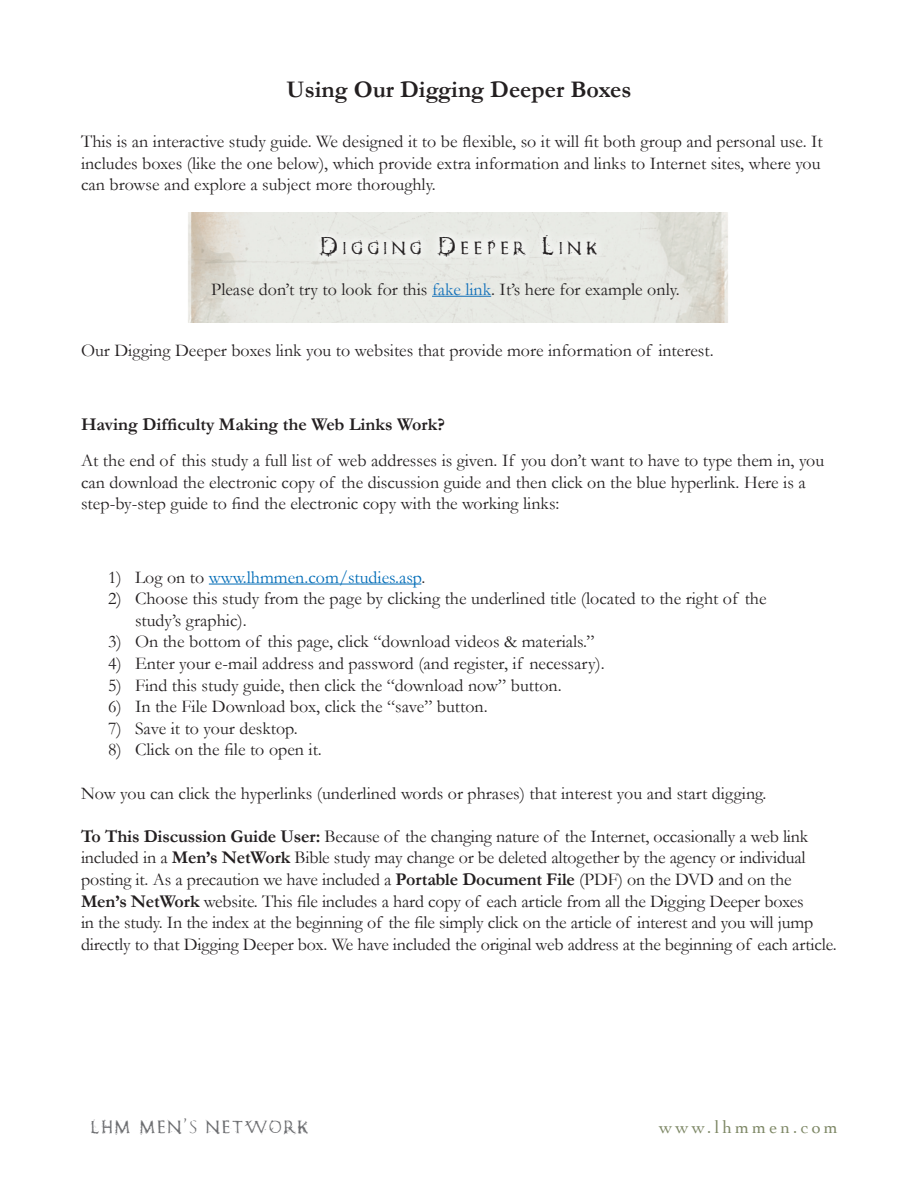
<style>
.page{position:relative;width:918px;height:1188px;background:#fff}
.page>*{position:absolute;margin:0;border:0;box-sizing:border-box;transform-origin:0 0}
.t1{font:700 24px "Garamond";color:#231f20}
.t2{font:18px/21.6px "Garamond";color:#231f20}
.t3{font:700 18px "Garamond";color:#231f20}
.t4{font:18px "Garamond";color:#006cb7}
.t5{font:18px "Romanum Est";letter-spacing:.12em;color:#6c6d70}
.t6{font:18px "Cochin";letter-spacing:.17em;color:#7e8866}
.t7{font:17.85px "Romanum Est";letter-spacing:.285em;color:#231f20}
.s1{font-size:25.5px}
.s2{color:#1270b9}
.s3{color:#231f20}
.s4{font-weight:700}
.s5{font-family:"Trajan Pro"}
</style>
<div class="page">
<hr style="left:209px;top:584px;width:212px;height:1px;background:#006cb7">
<img style="left:188px;top:213px;width:540px;height:110px">
<div style="left:310px;top:226px;width:296px;height:41px;background:#eaebe7"></div>
<hr style="left:432px;top:296px;width:59px;height:1px;background:#1270b9">
<h1 class="t1" style="left:286px;top:75px;width:347px">Using Our Digging Deeper Boxes</h1>
<p class="t2" style="left:81px;top:130px;width:743px">This is an interactive study guide. We designed it to be flexible, so it will fit both group and personal use. It includes boxes (like the one below), which provide extra information and links to Internet sites, where you can browse and explore a subject more thoroughly.</p>
<p class="t7" style="left:321px;top:239px;width:278px"><span class="s1">D</span>igging <span class="s1">D</span>eeper <span class="s1">L</span>ink</p>
<p class="t2" style="left:211px;top:278px;width:470px">Please don’t try to look for this <span class="s2">fake link</span>. It’s here for example only.</p>
<p class="t2" style="left:81px;top:340px;width:634px">Our Digging Deeper boxes link you to websites that provide more information of interest.</p>
<p class="t3" style="left:81px;top:413px;width:365px">Having Difficulty Making the Web Links Work?</p>
<p class="t2" style="left:81px;top:450px;width:745px">At the end of this study a full list of web addresses is given. If you don’t want to have to type them in, you can download the electronic copy of the discussion guide and then click on the blue hyperlink. Here is a step-by-step guide to find the electronic copy with the working links:</p>
<p class="t4" style="left:108px;top:566px;width:319px"><span class="s3">1) Log on to</span> www.lhmmen.com/studies.asp<span class="s3">.</span></p>
<p class="t2" style="left:135px;top:588px;width:633px;text-indent:-27px">2) Choose this study from the page by clicking the underlined title (located to the right of the study’s graphic).</p>
<p class="t2" style="left:108px;top:631px;width:488px">3) On the bottom of this page, click “download videos &amp; materials.”</p>
<p class="t2" style="left:108px;top:652px;width:498px">4) Enter your e-mail address and password (and register, if necessary).</p>
<p class="t2" style="left:108px;top:674px;width:455px">5) Find this study guide, then click the “download now” button.</p>
<p class="t2" style="left:108px;top:696px;width:381px">6) In the File Download box, click the “save” button.</p>
<p class="t2" style="left:108px;top:717px;width:191px">7) Save it to your desktop.</p>
<p class="t2" style="left:108px;top:739px;width:215px">8) Click on the file to open it.</p>
<p class="t2" style="left:81px;top:782px;width:687px">Now you can click the hyperlinks (underlined words or phrases) that interest you and start digging.</p>
<p class="t2" style="left:81px;top:825px;width:757px"><span class="s4">To This Discussion Guide User:</span> Because of the changing nature of the Internet, occasionally a web link included in a <span class="s4">Men’s NetWork</span> Bible study may change or be deleted altogether by the agency or individual posting it. As a precaution we have included a <span class="s4">Portable Document File</span> (PDF) on the DVD and on the <span class="s4">Men’s NetWork</span> website. This file includes a hard copy of each article from all the Digging Deeper boxes<br>in the study. In the index at the beginning of the file simply click on the article of interest and you will jump directly to that Digging Deeper box. We have included the original web address at the beginning of each article.</p>
<p class="t5" style="left:91px;top:1118px;width:219px">LHM MEN<span class="s5">’</span>S NETWORK</p>
<p class="t6" style="left:659px;top:1117px;width:180px">www.lhmmen.com</p>
</div>
